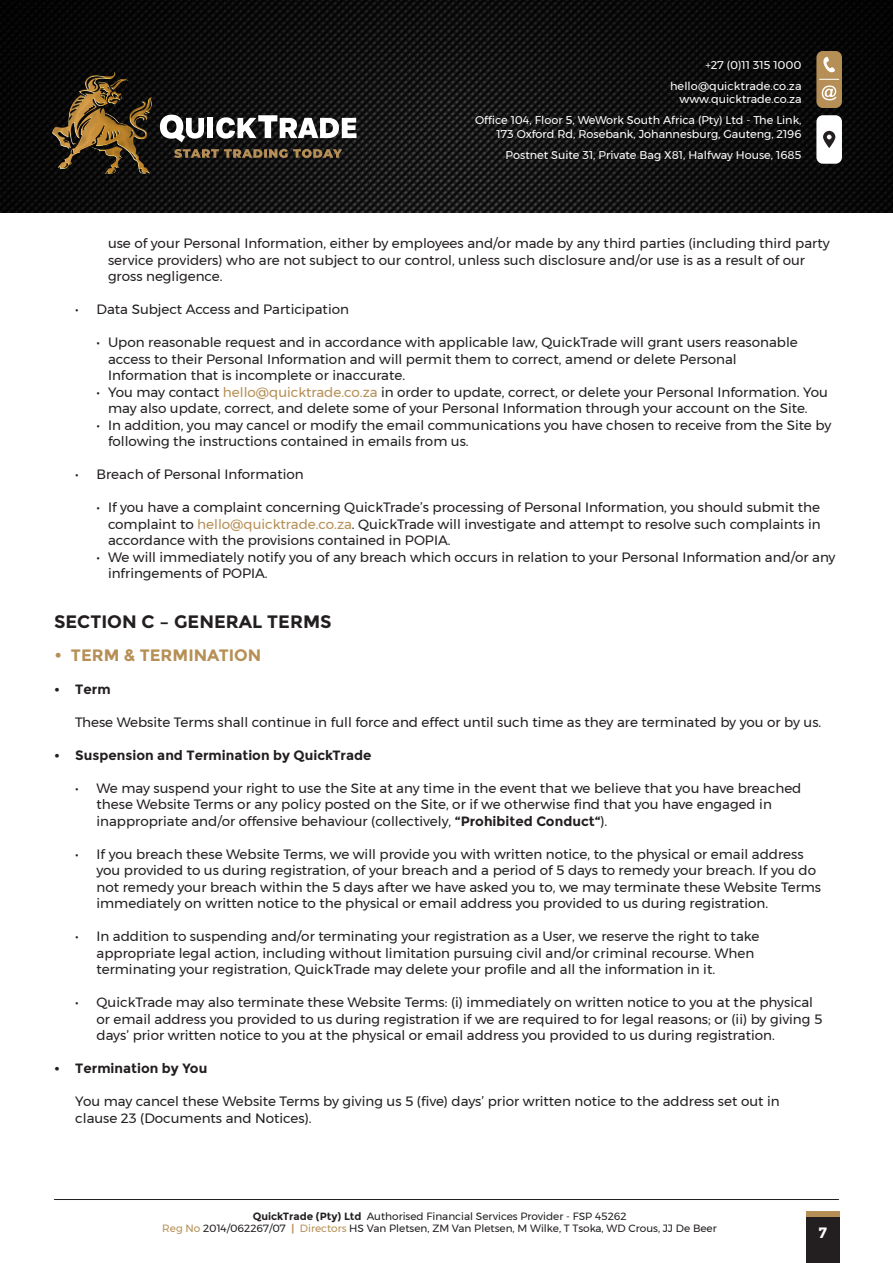
<style>
.page{position:relative;width:893px;height:1263px;background:#fff}
.page>*{position:absolute;margin:0;border:0;box-sizing:border-box;transform-origin:0 0}
.t1{font:700 18px "Montserrat";color:#231f20}
.t2{font:700 16.5px "Montserrat";color:#b68f56}
.t3{font:700 15px "Montserrat";color:#fff}
.t4{font:13.5px/16.5px "Montserrat";color:#231f20}
.t5{font:700 13.5px "Montserrat";color:#231f20}
.t6{font:11.25px/21px "Montserrat";color:#fff;text-align:right}
.t7{font:10.5px/12.6px "Montserrat";color:#231f20;text-align:center}
.s1{color:#b68f56}
.s2{font-family:"Gotham"}
.s3{font-weight:700}
.s4{font-weight:700;color:#b68f56}
</style>
<div class="page">
<svg style="left:806px;top:1211px;width:33px;height:7px"></svg>
<div style="left:806px;top:1218px;width:33px;height:45px;background:#231f20"></div>
<img style="left:0;top:0;width:893px;height:213px">
<svg style="left:160px;top:115px;width:44px;height:27px"></svg>
<div style="left:208px;top:118px;width:5px;height:20px;background:#fff"></div>
<svg style="left:216px;top:115px;width:140px;height:24px"></svg>
<img style="left:51px;top:70px;width:105px;height:104px">
<svg style="left:174px;top:149px;width:168px;height:9px;background:#695436"></svg>
<div style="left:816px;top:51px;width:26px;height:57px;background:#b68f56;border-radius:6px"></div>
<div style="left:816px;top:115px;width:26px;height:49px;background:#fff;border-radius:6px"></div>
<svg style="left:823px;top:57px;width:12px;height:16px"></svg>
<svg style="left:820px;top:79px;width:19px;height:21px"></svg>
<svg style="left:823px;top:131px;width:12px;height:16px"></svg>
<svg style="left:827px;top:135px;width:5px;height:4px"></svg>
<hr style="left:54px;top:1199px;width:785px;height:1px;background:#231f20">
<p class="t6" style="left:670px;top:54px;width:133px">+27 (0)11 315 1000 hello@quicktrade.co.za</p>
<p class="t6" style="left:475px;top:89px;width:328px">www.quicktrade.co.za<br>Office 104, Floor 5, WeWork South Africa (Pty) Ltd - The Link,</p>
<p class="t6" style="left:497px;top:123px;width:306px">173 Oxford Rd, Rosebank, Johannesburg, Gauteng, 2196<br>Postnet Suite 31, Private Bag X81, Halfway House, 1685</p>
<p class="t4" style="left:108px;top:235px;width:723px">use of your Personal Information, either by employees and/or made by any third parties (including third party service providers) who are not subject to our control, unless such disclosure and/or use is as a result of our gross negligence.</p>
<p class="t4" style="left:75px;top:301px;width:275px">• Data Subject Access and Participation</p>
<p class="t4" style="left:108px;top:334px;width:691px;text-indent:-11px">• Upon reasonable request and in accordance with applicable law, QuickTrade will grant users reasonable access to their Personal Information and will permit them to correct, amend or delete Personal<br>Information that is incomplete or inaccurate.</p>
<p class="t4" style="left:108px;top:384px;width:721px;text-indent:-11px">• You may contact <span class="s1">hello@quicktrade.co.za</span> in order to update, correct, or delete your Personal Information. You may also update, correct, and delete some of your Personal Information through your account on the Site.</p>
<p class="t4" style="left:108px;top:417px;width:725px;text-indent:-11px">• In addition, you may cancel or modify the email communications you have chosen to receive from the Site by following the instructions contained in emails from us.</p>
<p class="t4" style="left:75px;top:466px;width:230px">• Breach of Personal Information</p>
<p class="t4" style="left:108px;top:499px;width:714px;text-align:justify;text-indent:-11px">• If you have a complaint concerning QuickTrade’s processing of Personal Information, you should submit the complaint to <span class="s1">hello@quicktrade.co.za</span>. QuickTrade will investigate and attempt to resolve such complaints in accordance with the provisions contained in POPIA.</p>
<p class="t4" style="left:108px;top:549px;width:729px;text-indent:-11px">• We will immediately notify you of any breach which occurs in relation to your Personal Information and/or any infringements of POPIA.</p>
<p class="t1" style="left:54px;top:611px;width:279px">SECTION C – GENERAL TERMS</p>
<p class="t2" style="left:54px;top:645px;width:209px"><span class="s2">•</span> TERM &amp; TERMINATION</p>
<p class="t5" style="left:54px;top:681px;width:58px">• Term</p>
<p class="t4" style="left:75px;top:714px;width:748px">These Website Terms shall continue in full force and effect until such time as they are terminated by you or by us.</p>
<p class="t5" style="left:54px;top:747px;width:319px">• Suspension and Termination by QuickTrade</p>
<p class="t4" style="left:97px;top:780px;width:706px;text-indent:-21px">• We may suspend your right to use the Site at any time in the event that we believe that you have breached these Website Terms or any policy posted on the Site, or if we otherwise find that you have engaged in inappropriate and/or offensive behaviour (collectively, <span class="s3">“Prohibited Conduct“</span>).</p>
<p class="t4" style="left:97px;top:846px;width:726px;text-indent:-21px">• If you breach these Website Terms, we will provide you with written notice, to the physical or email address you provided to us during registration, of your breach and a period of 5 days to remedy your breach. If you do not remedy your breach within the 5 days after we have asked you to, we may terminate these Website Terms immediately on written notice to the physical or email address you provided to us during registration.</p>
<p class="t4" style="left:97px;top:928px;width:664px;text-indent:-21px">• In addition to suspending and/or terminating your registration as a User, we reserve the right to take appropriate legal action, including without limitation pursuing civil and/or criminal recourse. When terminating your registration, QuickTrade may delete your profile and all the information in it.</p>
<p class="t4" style="left:97px;top:994px;width:727px;text-indent:-21px">• QuickTrade may also terminate these Website Terms: (i) immediately on written notice to you at the physical or email address you provided to us during registration if we are required to for legal reasons; or (ii) by giving 5 days’ prior written notice to you at the physical or email address you provided to us during registration.</p>
<p class="t5" style="left:54px;top:1061px;width:155px">• Termination by You</p>
<p class="t4" style="left:75px;top:1093px;width:706px">You may cancel these Website Terms by giving us 5 (five) days’ prior written notice to the address set out in clause 23 (Documents and Notices).</p>
<p class="t7" style="left:162px;top:1210px;width:556px"><span class="s3">QuickTrade (Pty) Ltd</span> Authorised Financial Services Provider - FSP 45262<br><span class="s1">Reg No</span> 2014/062267/07 <span class="s4">|</span> <span class="s1">Directors</span> HS Van Pletsen, ZM Van Pletsen, M Wilke, T Tsoka, WD Crous, JJ De Beer</p>
<p class="t3" style="left:818px;top:1223px;width:10px">7</p>
</div>
